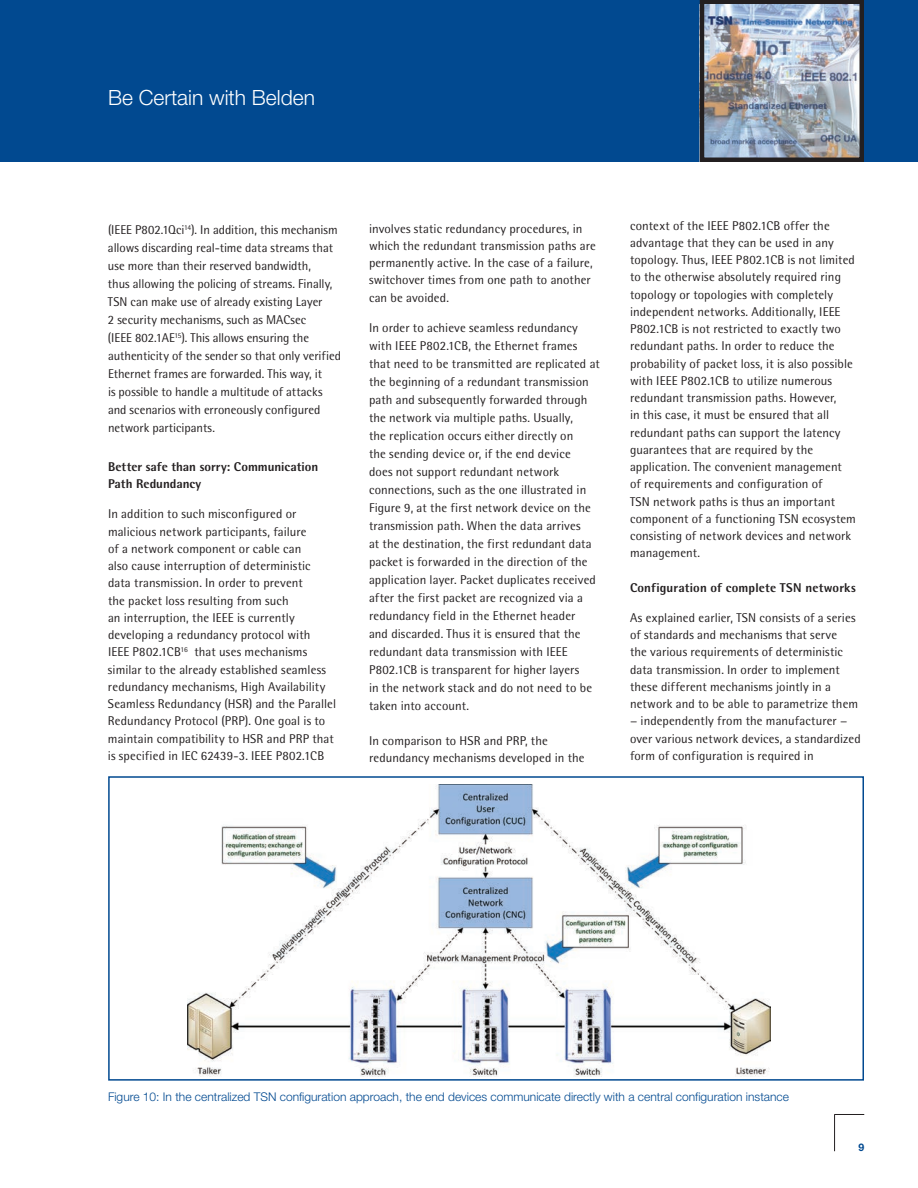
<style>
.page{position:relative;width:918px;height:1188px;background:#fff}
.page>*{position:absolute;margin:0;border:0;box-sizing:border-box;transform-origin:0 0}
.t1{font:300 21px "Helvetica Neue";color:#fff}
.t2{font:12.75px/17.2px "Rotis Semi Sans Std";letter-spacing:.005em;color:#231f20}
.t3{font:800 12.75px/17.2px "Rotis Semi Sans Std";letter-spacing:.005em;color:#231f20}
.t4{font:300 12px "Helvetica Neue LT Pro";color:#014990}
.t5{font:700 10.5px "Helvetica Neue";color:#014990}
</style>
<div class="page">
<div style="left:0;top:0;width:918px;height:162px;background:#014990"></div>
<hr style="left:834px;top:1114px;width:30px;height:1px;background:#231f20">
<hr style="left:834px;top:1115px;width:1px;height:36px;background:#231f20">
<img style="left:700px;top:0;width:164px;height:162px">
<img style="left:188px;top:785px;width:582px;height:291px">
<div style="left:108px;top:776px;width:756px;height:305px;border:2px solid #014990"></div>
<h1 class="t1" style="left:108px;top:85px;width:208px">Be Certain with Belden</h1>
<p class="t2" style="left:108px;top:221px;width:235px;line-height:18px">(IEEE P802.1Qci<sup>14</sup>). In addition, this mechanism allows discarding real-time data streams that use more than their reserved bandwidth,<br>thus allowing the policing of streams. Finally, TSN can make use of already existing Layer<br>2 security mechanisms, such as MACsec<br>(IEEE 802.1AE<sup>15</sup>). This allows ensuring the authenticity of the sender so that only verified Ethernet frames are forwarded. This way, it<br>is possible to handle a multitude of attacks and scenarios with erroneously configured network participants.</p>
<p class="t3" style="left:108px;top:458px;width:212px">Better safe than sorry: Communication<br>Path Redundancy</p>
<p class="t2" style="left:108px;top:505px;width:230px">In addition to such misconfigured or malicious network participants, failure<br>of a network component or cable can<br>also cause interruption of deterministic data transmission. In order to prevent<br>the packet loss resulting from such<br>an interruption, the IEEE is currently developing a redundancy protocol with<br>IEEE P802.1CB<sup>16</sup> that uses mechanisms similar to the already established seamless redundancy mechanisms, High Availability Seamless Redundancy (HSR) and the Parallel Redundancy Protocol (PRP). One goal is to maintain compatibility to HSR and PRP that is specified in IEC 62439-3. IEEE P802.1CB</p>
<p class="t2" style="left:369px;top:220px;width:228px">involves static redundancy procedures, in which the redundant transmission paths are permanently active. In the case of a failure, switchover times from one path to another can be avoided.</p>
<p class="t2" style="left:369px;top:318px;width:232px;line-height:18px">In order to achieve seamless redundancy with IEEE P802.1CB, the Ethernet frames that need to be transmitted are replicated at the beginning of a redundant transmission path and subsequently forwarded through the network via multiple paths. Usually,<br>the replication occurs either directly on<br>the sending device or, if the end device<br>does not support redundant network connections, such as the one illustrated in Figure 9, at the first network device on the transmission path. When the data arrives<br>at the destination, the first redundant data packet is forwarded in the direction of the application layer. Packet duplicates received after the first packet are recognized via a redundancy field in the Ethernet header<br>and discarded. Thus it is ensured that the redundant data transmission with IEEE P802.1CB is transparent for higher layers<br>in the network stack and do not need to be taken into account.</p>
<p class="t2" style="left:369px;top:732px;width:217px">In comparison to HSR and PRP, the redundancy mechanisms developed in the</p>
<p class="t2" style="left:630px;top:217px;width:227px">context of the IEEE P802.1CB offer the advantage that they can be used in any topology. Thus, IEEE P802.1CB is not limited to the otherwise absolutely required ring topology or topologies with completely independent networks. Additionally, IEEE P802.1CB is not restricted to exactly two redundant paths. In order to reduce the probability of packet loss, it is also possible with IEEE P802.1CB to utilize numerous redundant transmission paths. However,<br>in this case, it must be ensured that all redundant paths can support the latency guarantees that are required by the application. The convenient management of requirements and configuration of<br>TSN network paths is thus an important component of a functioning TSN ecosystem consisting of network devices and network management.</p>
<p class="t3" style="left:630px;top:579px;width:227px">Configuration of complete TSN networks</p>
<p class="t2" style="left:630px;top:609px;width:232px">As explained earlier, TSN consists of a series of standards and mechanisms that serve<br>the various requirements of deterministic data transmission. In order to implement these different mechanisms jointly in a network and to be able to parametrize them − independently from the manufacturer − over various network devices, a standardized form of configuration is required in</p>
<p class="t4" style="left:108px;top:1089px;width:683px">Figure 10: In the centralized TSN configuration approach, the end devices communicate directly with a central configuration instance</p>
<p class="t5" style="left:858px;top:1141px;width:7px">9</p>
</div>
